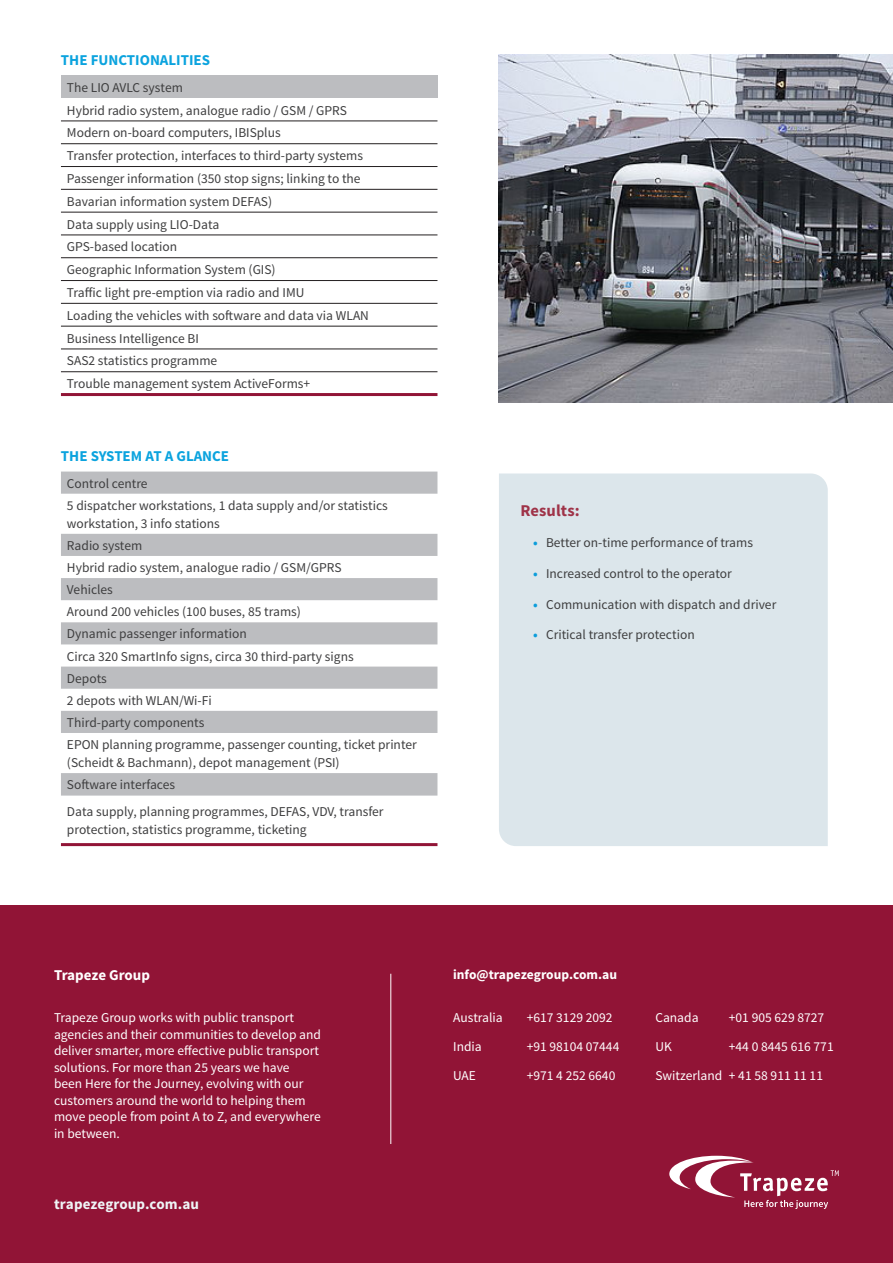
<style>
.page{position:relative;width:893px;height:1263px;background:#fff}
.page>*{position:absolute;margin:0;border:0;box-sizing:border-box;transform-origin:0 0}
.Heading_Title{font:700 16.5px "Source Sans Pro";color:#9f3348}
.Sub_heading{font:700 15px "Source Sans Pro";color:#0ba3de}
.t1{font:700 15px "Source Sans Pro";letter-spacing:.005em;color:#eff5f7}
.Sidebar_Body{font:700 15px "Source Sans Pro";color:#fff}
.Body_Content{font:13.5px/18px "Source Sans Pro";color:#3e3e3f}
.Sidebar_Body-2{font:13.5px/16.5px "Source Sans Pro";color:#fff}
.Sidebar_Body-3{font:700 13.5px "Source Sans Pro";color:#fff}
.s1{font-weight:700;color:#0c9dda}
</style>
<div class="page">
<div style="left:0;top:905px;width:893px;height:358px;background:#911436"></div>
<svg style="left:669px;top:1156px;width:170px;height:53px"></svg>
<hr style="left:391px;top:974px;width:1px;height:170px;background:#fff">
<div style="left:499px;top:473px;width:329px;height:373px;background:#dce6eb"></div>
<div style="left:61px;top:75px;width:376px;height:23px;background:#bcbdc0"></div>
<hr style="left:61px;top:121px;width:376px;height:1px;background:#231f20">
<hr style="left:61px;top:143px;width:376px;height:1px;background:#231f20">
<hr style="left:61px;top:166px;width:376px;height:1px;background:#231f20">
<hr style="left:61px;top:235px;width:376px;height:1px;background:#231f20">
<hr style="left:61px;top:257px;width:376px;height:1px;background:#231f20">
<hr style="left:61px;top:280px;width:376px;height:1px;background:#231f20">
<hr style="left:61px;top:303px;width:376px;height:1px;background:#231f20">
<hr style="left:61px;top:371px;width:376px;height:1px;background:#231f20">
<hr style="left:61px;top:393px;width:376px;height:3px;background:#911436">
<hr style="left:61px;top:189px;width:376px;height:1px;background:#231f20">
<hr style="left:61px;top:212px;width:376px;height:1px;background:#231f20">
<hr style="left:61px;top:326px;width:376px;height:1px;background:#231f20">
<hr style="left:61px;top:349px;width:376px;height:1px;background:#231f20">
<svg style="left:61px;top:472px;width:376px;height:323px"></svg>
<hr style="left:61px;top:843px;width:376px;height:3px;background:#911436">
<img style="left:499px;top:54px;width:394px;height:349px">
<p class="Sub_heading" style="left:61px;top:50px;width:151px">THE FUNCTIONALITIES</p>
<p class="Body_Content" style="left:67px;top:79px;width:117px">The LIO AVLC system</p>
<p class="Body_Content" style="left:67px;top:101px;width:282px">Hybrid radio system, analogue radio / GSM / GPRS</p>
<p class="Body_Content" style="left:67px;top:124px;width:215px">Modern on-board computers, IBISplus</p>
<p class="Body_Content" style="left:67px;top:147px;width:298px">Transfer protection, interfaces to third-party systems</p>
<p class="Body_Content" style="left:67px;top:170px;width:295px">Passenger information (350 stop signs; linking to the</p>
<p class="Body_Content" style="left:67px;top:193px;width:207px">Bavarian information system DEFAS)</p>
<p class="Body_Content" style="left:67px;top:215px;width:154px">Data supply using LIO-Data</p>
<p class="Body_Content" style="left:67px;top:238px;width:112px">GPS-based location</p>
<p class="Body_Content" style="left:67px;top:261px;width:210px">Geographic Information System (GIS)</p>
<p class="Body_Content" style="left:67px;top:284px;width:239px">Traffic light pre-emption via radio and IMU</p>
<p class="Body_Content" style="left:67px;top:307px;width:303px">Loading the vehicles with software and data via WLAN</p>
<p class="Body_Content" style="left:67px;top:329px;width:133px">Business Intelligence BI</p>
<p class="Body_Content" style="left:67px;top:352px;width:152px">SAS2 statistics programme</p>
<p class="Body_Content" style="left:67px;top:375px;width:245px">Trouble management system ActiveForms+</p>
<p class="Sub_heading" style="left:61px;top:447px;width:170px">THE SYSTEM AT A GLANCE</p>
<p class="Body_Content" style="left:67px;top:474px;width:82px">Control centre</p>
<p class="Body_Content" style="left:67px;top:497px;width:322px">5 dispatcher workstations, 1 data supply and/or statistics workstation, 3 info stations</p>
<p class="Body_Content" style="left:67px;top:537px;width:77px">Radio system</p>
<p class="Body_Content" style="left:67px;top:559px;width:276px">Hybrid radio system, analogue radio / GSM/GPRS</p>
<p class="Body_Content" style="left:67px;top:581px;width:47px">Vehicles</p>
<p class="Body_Content" style="left:67px;top:603px;width:236px">Around 200 vehicles (100 buses, 85 trams)</p>
<p class="Body_Content" style="left:67px;top:625px;width:181px">Dynamic passenger information</p>
<p class="Body_Content" style="left:67px;top:647px;width:288px">Circa 320 SmartInfo signs, circa 30 third-party signs</p>
<p class="Body_Content" style="left:67px;top:669px;width:41px">Depots</p>
<p class="Body_Content" style="left:67px;top:692px;width:146px">2 depots with WLAN/Wi-Fi</p>
<p class="Body_Content" style="left:67px;top:714px;width:139px">Third-party components</p>
<p class="Body_Content" style="left:67px;top:736px;width:351px">EPON planning programme, passenger counting, ticket printer (Scheidt &amp; Bachmann), depot management (PSI)</p>
<p class="Body_Content" style="left:67px;top:776px;width:110px">Software interfaces</p>
<p class="Body_Content" style="left:67px;top:803px;width:318px">Data supply, planning programmes, DEFAS, VDV, transfer protection, statistics programme, ticketing</p>
<p class="Heading_Title" style="left:521px;top:500px;width:61px">Results:</p>
<p class="Body_Content" style="left:533px;top:534px;width:221px"><span class="s1">•</span> Better on-time performance of trams</p>
<p class="Body_Content" style="left:533px;top:565px;width:200px"><span class="s1">•</span> Increased control to the operator</p>
<p class="Body_Content" style="left:533px;top:595px;width:245px"><span class="s1">•</span> Communication with dispatch and driver</p>
<p class="Body_Content" style="left:533px;top:626px;width:163px"><span class="s1">•</span> Critical transfer protection</p>
<p class="Sidebar_Body" style="left:54px;top:965px;width:98px">Trapeze Group</p>
<p class="Sidebar_Body-2" style="left:54px;top:1009px;width:269px">Trapeze Group works with public transport agencies and their communities to develop and deliver smarter, more effective public transport solutions. For more than 25 years we have been Here for the Journey, evolving with our customers around the world to helping them move people from point A to Z, and everywhere in between.</p>
<p class="t1" style="left:54px;top:1194px;width:147px">trapezegroup.com.au</p>
<p class="Sidebar_Body-3" style="left:453px;top:966px;width:165px">info@trapezegroup.com.au</p>
<p class="Sidebar_Body-2" style="left:453px;top:1009px;width:51px">Australia</p>
<p class="Sidebar_Body-2" style="left:527px;top:1009px;width:87px">+617 3129 2092</p>
<p class="Sidebar_Body-2" style="left:453px;top:1038px;width:30px">India</p>
<p class="Sidebar_Body-2" style="left:527px;top:1038px;width:94px">+91 98104 07444</p>
<p class="Sidebar_Body-2" style="left:453px;top:1068px;width:24px">UAE</p>
<p class="Sidebar_Body-2" style="left:527px;top:1068px;width:90px">+971 4 252 6640</p>
<p class="Sidebar_Body-2" style="left:655px;top:1009px;width:45px">Canada</p>
<p class="Sidebar_Body-2" style="left:729px;top:1009px;width:97px">+01 905 629 8727</p>
<p class="Sidebar_Body-2" style="left:655px;top:1038px;width:18px">UK</p>
<p class="Sidebar_Body-2" style="left:729px;top:1038px;width:106px">+44 0 8445 616 771</p>
<p class="Sidebar_Body-2" style="left:655px;top:1068px;width:169px">Switzerland + 41 58 911 11 11</p>
</div>
